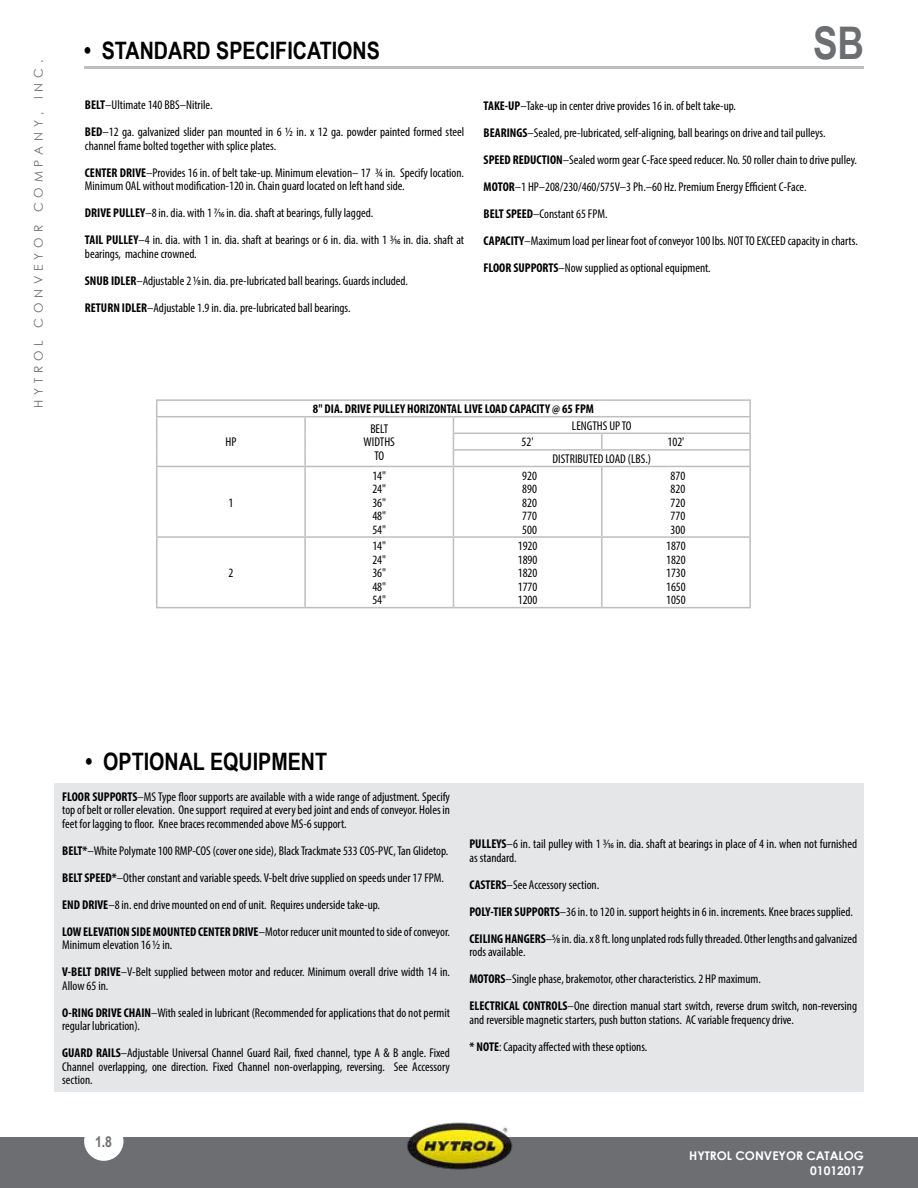
<style>
.page{position:relative;width:918px;height:1188px;background:#fff}
.page>*{position:absolute;margin:0;border:0;box-sizing:border-box;transform-origin:0 0}
.t1{font:700 45px "Arial Narrow";color:#6d6e71}
.t2{font:700 24px "Arial Narrow";color:#000}
.t3{font:700 15px "Arial Narrow";color:#6d6e71}
.t4{font:condensed 12.75px/13.5px "Myriad Pro";color:#000}
.t5{font:700 condensed 12.75px "Myriad Pro";color:#000}
.t6{font:700 12px/14.4px "Century Gothic";color:#fff;text-align:right}
.t7{font:12px "Century Gothic";letter-spacing:.4em;color:#6d6e71}
.s1{font-weight:700}
</style>
<div class="page">
<hr style="left:84px;top:66px;width:780px;height:3px;background:#bcbec0">
<div style="left:0;top:1138px;width:918px;height:50px;background:#6d6e71"></div>
<div style="left:84px;top:1121px;width:39px;height:40px;background:#fff;border-radius:50%"></div>
<img style="left:404px;top:1122px;width:110px;height:48px">
<div style="left:54px;top:784px;width:810px;height:308px;background:#e5e6e7"></div>
<hr style="left:156px;top:399px;width:149px;height:2px;background:#bcbec0">
<hr style="left:305px;top:399px;width:148px;height:2px;background:#bcbec0">
<hr style="left:453px;top:399px;width:149px;height:2px;background:#bcbec0">
<hr style="left:602px;top:399px;width:149px;height:2px;background:#bcbec0">
<hr style="left:156px;top:416px;width:149px;height:1px;background:#bcbec0">
<hr style="left:305px;top:416px;width:148px;height:1px;background:#bcbec0">
<hr style="left:453px;top:416px;width:149px;height:1px;background:#bcbec0">
<hr style="left:602px;top:416px;width:149px;height:1px;background:#bcbec0">
<hr style="left:453px;top:433px;width:149px;height:1px;background:#bcbec0">
<hr style="left:602px;top:433px;width:149px;height:1px;background:#bcbec0">
<svg style="left:601px;top:434px;width:2px;height:15px"></svg>
<svg style="left:156px;top:401px;width:2px;height:65px"></svg>
<svg style="left:304px;top:417px;width:2px;height:49px"></svg>
<hr style="left:453px;top:449px;width:149px;height:2px;background:#bcbec0">
<svg style="left:453px;top:417px;width:1px;height:49px"></svg>
<hr style="left:602px;top:449px;width:149px;height:2px;background:#bcbec0">
<svg style="left:749px;top:401px;width:2px;height:65px"></svg>
<hr style="left:156px;top:466px;width:149px;height:1px;background:#bcbec0">
<hr style="left:156px;top:467px;width:2px;height:69px;background:#bcbec0">
<hr style="left:305px;top:466px;width:148px;height:1px;background:#bcbec0">
<hr style="left:304px;top:467px;width:2px;height:69px;background:#bcbec0">
<hr style="left:453px;top:466px;width:149px;height:1px;background:#bcbec0">
<hr style="left:453px;top:467px;width:1px;height:69px;background:#bcbec0">
<hr style="left:602px;top:466px;width:149px;height:1px;background:#bcbec0">
<hr style="left:601px;top:467px;width:2px;height:69px;background:#bcbec0">
<hr style="left:749px;top:467px;width:2px;height:69px;background:#bcbec0">
<hr style="left:156px;top:536px;width:149px;height:2px;background:#bcbec0">
<hr style="left:156px;top:538px;width:2px;height:69px;background:#bcbec0">
<hr style="left:305px;top:536px;width:148px;height:2px;background:#bcbec0">
<hr style="left:304px;top:538px;width:2px;height:69px;background:#bcbec0">
<hr style="left:453px;top:536px;width:149px;height:2px;background:#bcbec0">
<hr style="left:453px;top:538px;width:1px;height:69px;background:#bcbec0">
<hr style="left:602px;top:536px;width:149px;height:2px;background:#bcbec0">
<hr style="left:601px;top:538px;width:2px;height:69px;background:#bcbec0">
<hr style="left:749px;top:538px;width:2px;height:69px;background:#bcbec0">
<hr style="left:156px;top:607px;width:149px;height:1px;background:#bcbec0">
<hr style="left:305px;top:607px;width:148px;height:1px;background:#bcbec0">
<hr style="left:453px;top:607px;width:149px;height:1px;background:#bcbec0">
<hr style="left:602px;top:607px;width:149px;height:1px;background:#bcbec0">
<p class="t7" style="left:30px;top:408px;width:349px;rotate:-90deg">HYTROL CONVEYOR COMPANY, INC.</p>
<h2 class="t2" style="left:84px;top:33px;width:297px">• STANDARD SPECIFICATIONS</h2>
<p class="t4" style="left:85px;top:92px;width:381px;line-height:27px"><span class="s1">BELT</span>–Ultimate 140 BBS–Nitrile.<br><span class="s1">BED</span>–12 ga. galvanized slider pan mounted in 6 1/2 in. x 12 ga. powder painted formed steel</p>
<p class="t4" style="left:85px;top:132px;width:381px;line-height:27px">channel frame bolted together with splice plates.<br><span class="s1">CENTER DRIVE</span>–Provides 16 in. of belt take-up. Minimum elevation– 17 3/4 in. Specify location.</p>
<p class="t4" style="left:85px;top:173px;width:381px;line-height:27px">Minimum OAL without modification-120 in. Chain guard located on left hand side.<br><span class="s1">DRIVE PULLEY</span>–8 in. dia. with 1 7/16 in. dia. shaft at bearings, fully lagged.<br><span class="s1">TAIL PULLEY</span>–4 in. dia. with 1 in. dia. shaft at bearings or 6 in. dia. with 1 3/16 in. dia. shaft at</p>
<p class="t4" style="left:85px;top:240px;width:325px;line-height:27px">bearings, machine crowned.<br><span class="s1">SNUB IDLER</span>–Adjustable 2 1/8 in. dia. pre-lubricated ball bearings. Guards included.<br><span class="s1">RETURN IDLER</span>–Adjustable 1.9 in. dia. pre-lubricated ball bearings.</p>
<h1 class="t1" style="left:813px;top:10px;width:53px">SB</h1>
<p class="t4" style="left:484px;top:92px;width:376px;line-height:27px"><span class="s1">TAKE-UP</span>–Take-up in center drive provides 16 in. of belt take-up.<br><span class="s1">BEARINGS</span>–Sealed, pre-lubricated, self-aligning, ball bearings on drive and tail pulleys.<br><span class="s1">SPEED REDUCTION</span>–Sealed worm gear C-Face speed reducer. No. 50 roller chain to drive pulley.<br><span class="s1">MOTOR</span>–1 HP–208/230/460/575V–3 Ph.–60 Hz. Premium Energy Efficient C-Face.<br><span class="s1">BELT SPEED</span>–Constant 65 FPM.<br><span class="s1">CAPACITY</span>–Maximum load per linear foot of conveyor 100 lbs. NOT TO EXCEED capacity in charts.<br><span class="s1">FLOOR SUPPORTS</span>–Now supplied as optional equipment.</p>
<p class="t4" style="left:225px;top:435px;width:12px">HP</p>
<p class="t4" style="left:228px;top:495px;width:6px">1</p>
<p class="t4" style="left:228px;top:566px;width:6px">2</p>
<p class="t5" style="left:313px;top:401px;width:283px">8" DIA. DRIVE PULLEY HORIZONTAL LIVE LOAD CAPACITY @ 65 FPM</p>
<p class="t4" style="left:364px;top:422px;width:33px;text-align:center">BELT<br>WIDTHS<br>TO</p>
<p class="t4" style="left:572px;top:419px;width:61px">LENGTHS UP TO</p>
<p class="t4" style="left:522px;top:435px;width:13px">52'</p>
<p class="t4" style="left:668px;top:435px;width:18px">102'</p>
<p class="t4" style="left:552px;top:452px;width:100px">DISTRIBUTED LOAD (LBS.)</p>
<p class="t4" style="left:372px;top:468px;width:15px;text-align:justify">14" 24" 36" 48" 54"</p>
<p class="t4" style="left:522px;top:468px;width:16px;text-align:justify">920<br>890<br>820<br>770<br>500</p>
<p class="t4" style="left:671px;top:468px;width:16px;text-align:justify">870<br>820<br>720<br>770<br>300</p>
<p class="t4" style="left:372px;top:539px;width:15px;text-align:justify">14" 24" 36" 48" 54"</p>
<p class="t4" style="left:518px;top:539px;width:21px;text-align:justify">1920<br>1890<br>1820<br>1770<br>1200</p>
<p class="t4" style="left:666px;top:539px;width:21px;text-align:justify">1870<br>1820<br>1730<br>1650<br>1050</p>
<h2 class="t2" style="left:86px;top:744px;width:243px">• OPTIONAL EQUIPMENT</h2>
<p class="t4" style="left:62px;top:790px;width:389px;text-align:justify"><span class="s1">FLOOR SUPPORTS</span>–MS Type floor supports are available with a wide range of adjustment. Specify top of belt or roller elevation. One support required at every bed joint and ends of conveyor. Holes in feet for lagging to floor. Knee braces recommended above MS-6 support.</p>
<p class="t4" style="left:62px;top:837px;width:389px;line-height:27px"><span class="s1">BELT*</span>–White Polymate 100 RMP-COS (cover one side), Black Trackmate 533 COS-PVC, Tan Glidetop.<br><span class="s1">BELT SPEED*</span>–Other constant and variable speeds. V-belt drive supplied on speeds under 17 FPM.<br><span class="s1">END DRIVE</span>–8 in. end drive mounted on end of unit. Requires underside take-up.<br><span class="s1">LOW ELEVATION SIDE MOUNTED CENTER DRIVE</span>–Motor reducer unit mounted to side of conveyor.</p>
<p class="t4" style="left:62px;top:932px;width:389px;line-height:27px">Minimum elevation 16 1/2 in.<br><span class="s1">V-BELT DRIVE</span>–V-Belt supplied between motor and reducer. Minimum overall drive width 14 in.</p>
<p class="t4" style="left:62px;top:972px;width:389px;line-height:27px">Allow 65 in.<br><span class="s1">O-RING DRIVE CHAIN</span>–With sealed in lubricant (Recommended for applications that do not permit</p>
<p class="t4" style="left:62px;top:1013px;width:389px;line-height:27px">regular lubrication).<br><span class="s1">GUARD RAILS</span>–Adjustable Universal Channel Guard Rail, fixed channel, type A &amp; B angle. Fixed</p>
<p class="t4" style="left:62px;top:1060px;width:389px">Channel overlapping, one direction. Fixed Channel non-overlapping, reversing. See Accessory section.</p>
<p class="t4" style="left:469px;top:837px;width:389px"><span class="s1">PULLEYS</span>–6 in. tail pulley with 1 3/16 in. dia. shaft at bearings in place of 4 in. when not furnished as standard.</p>
<p class="t4" style="left:469px;top:871px;width:389px;line-height:27px"><span class="s1">CASTERS</span>–See Accessory section.<br><span class="s1">POLY-TIER SUPPORTS</span>–36 in. to 120 in. support heights in 6 in. increments. Knee braces supplied.<br><span class="s1">CEILING HANGERS</span>–5/8 in. dia. x 8 ft. long unplated rods fully threaded. Other lengths and galvanized</p>
<p class="t4" style="left:469px;top:938px;width:389px;line-height:27px">rods available.<br><span class="s1">MOTORS</span>–Single phase, brakemotor, other characteristics. 2 HP maximum.<br><span class="s1">ELECTRICAL CONTROLS</span>–One direction manual start switch, reverse drum switch, non-reversing</p>
<p class="t4" style="left:469px;top:1006px;width:326px;line-height:27px">and reversible magnetic starters, push button stations. AC variable frequency drive. <span class="s1">* NOTE</span>: Capacity affected with these options.</p>
<p class="t3" style="left:95px;top:1130px;width:19px">1.8</p>
<p class="t6" style="left:689px;top:1148px;width:176px">HYTROL CONVEYOR CATALOG<br>01012017</p>
</div>
